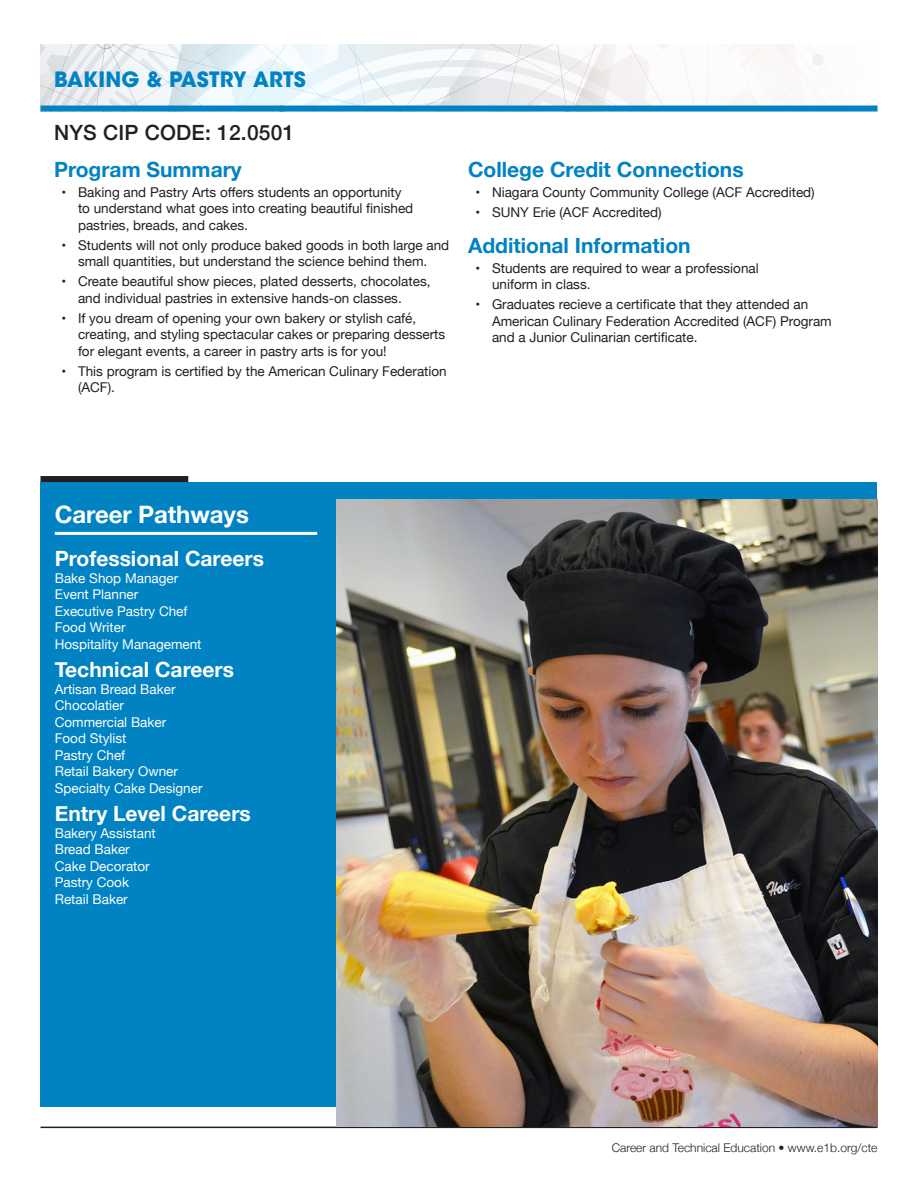
<style>
.page{position:relative;width:918px;height:1188px;background:#fff}
.page>*{position:absolute;margin:0;border:0;box-sizing:border-box;transform-origin:0 0}
.Career_Pathways_head{font:700 24px "Helvetica Neue";letter-spacing:-.005em;color:#fff}
.Summary_and_Credits{font:700 21px "Helvetica Neue";color:#0082c3}
.Career_Headings{font:700 21px "Helvetica Neue";color:#fff}
.Program_years_and_lo{font:500 21px "Helvetica Neue";letter-spacing:.01em;color:#231f20}
.Page_Header_5-25{font:700 21px "ITC Avant Garde Std";letter-spacing:.01em;color:#0082c3}
.t1{font:13.5px/16.5px "Helvetica Neue";color:#231f20}
.Careers_Text{font:13.5px "Helvetica Neue";color:#fff}
.t2{font:300 12px "Helvetica Neue";color:#231f20}
</style>
<div class="page">
<hr style="left:40px;top:1127px;width:838px;height:1px;background:#231f20">
<svg style="left:40px;top:44px;width:835px;height:62px"></svg>
<div style="left:40px;top:106px;width:838px;height:6px;background:#0082c3"></div>
<div style="left:40px;top:482px;width:838px;height:624px;background:#0082c3"></div>
<div style="left:40px;top:476px;width:148px;height:6px;background:#231f20"></div>
<hr style="left:55px;top:532px;width:262px;height:3px;background:#fff">
<img style="left:337px;top:499px;width:541px;height:628px">
<h1 class="Page_Header_5-25" style="left:54px;top:66px;width:253px">BAKING &amp; PASTRY ARTS</h1>
<p class="Program_years_and_lo" style="left:54px;top:116px;width:242px">NYS CIP CODE: 12.0501</p>
<p class="Summary_and_Credits" style="left:54px;top:153px;width:189px">Program Summary</p>
<p class="t1" style="left:78px;top:185px;width:337px;text-indent:-16px">• Baking and Pastry Arts offers students an opportunity to understand what goes into creating beautiful finished pastries, breads, and cakes.</p>
<p class="t1" style="left:62px;top:238px;width:389px;text-align:center">• Students will not only produce baked goods in both large and small quantities, but understand the science behind them.</p>
<p class="t1" style="left:78px;top:274px;width:354px;text-indent:-16px">• Create beautiful show pieces, plated desserts, chocolates, and individual pastries in extensive hands-on classes.</p>
<p class="t1" style="left:78px;top:311px;width:369px;text-indent:-16px">• If you dream of opening your own bakery or stylish café, creating, and styling spectacular cakes or preparing desserts for elegant events, a career in pastry arts is for you!</p>
<p class="t1" style="left:78px;top:364px;width:370px;text-indent:-16px">• This program is certified by the American Culinary Federation (ACF).</p>
<p class="Summary_and_Credits" style="left:468px;top:153px;width:277px">College Credit Connections</p>
<p class="t1" style="left:476px;top:185px;width:341px">• Niagara County Community College (ACF Accredited)</p>
<p class="t1" style="left:476px;top:205px;width:188px">• SUNY Erie (ACF Accredited)</p>
<p class="Summary_and_Credits" style="left:468px;top:229px;width:224px">Additional Information</p>
<p class="t1" style="left:492px;top:261px;width:268px;text-indent:-16px">• Students are required to wear a professional uniform in class.</p>
<p class="t1" style="left:492px;top:297px;width:341px;text-indent:-16px">• Graduates recieve a certificate that they attended an<br>American Culinary Federation Accredited (ACF) Program and a Junior Culinarian certificate.</p>
<p class="Career_Pathways_head" style="left:55px;top:495px;width:196px">Career Pathways</p>
<p class="Career_Headings" style="left:55px;top:542px;width:211px">Professional Careers</p>
<p class="Careers_Text" style="left:55px;top:568px;width:125px">Bake Shop Manager</p>
<p class="Careers_Text" style="left:55px;top:585px;width:85px">Event Planner</p>
<p class="Careers_Text" style="left:55px;top:601px;width:134px">Executive Pastry Chef</p>
<p class="Careers_Text" style="left:55px;top:618px;width:72px">Food Writer</p>
<p class="Careers_Text" style="left:55px;top:634px;width:148px">Hospitality Management</p>
<p class="Career_Headings" style="left:55px;top:653px;width:181px">Technical Careers</p>
<p class="Careers_Text" style="left:55px;top:679px;width:122px">Artisan Bread Baker</p>
<p class="Careers_Text" style="left:55px;top:696px;width:71px">Chocolatier</p>
<p class="Careers_Text" style="left:55px;top:712px;width:113px">Commercial Baker</p>
<p class="Careers_Text" style="left:55px;top:729px;width:73px">Food Stylist</p>
<p class="Careers_Text" style="left:55px;top:745px;width:72px">Pastry Chef</p>
<p class="Careers_Text" style="left:55px;top:762px;width:125px">Retail Bakery Owner</p>
<p class="Careers_Text" style="left:55px;top:778px;width:149px">Specialty Cake Designer</p>
<p class="Career_Headings" style="left:55px;top:797px;width:198px">Entry Level Careers</p>
<p class="Careers_Text" style="left:55px;top:823px;width:103px">Bakery Assistant</p>
<p class="Careers_Text" style="left:55px;top:840px;width:77px">Bread Baker</p>
<p class="Careers_Text" style="left:55px;top:856px;width:96px">Cake Decorator</p>
<p class="Careers_Text" style="left:55px;top:873px;width:76px">Pastry Cook</p>
<p class="Careers_Text" style="left:55px;top:889px;width:74px">Retail Baker</p>
<p class="t2" style="left:612px;top:1138px;width:267px">Career and Technical Education • www.e1b.org/cte</p>
</div>
